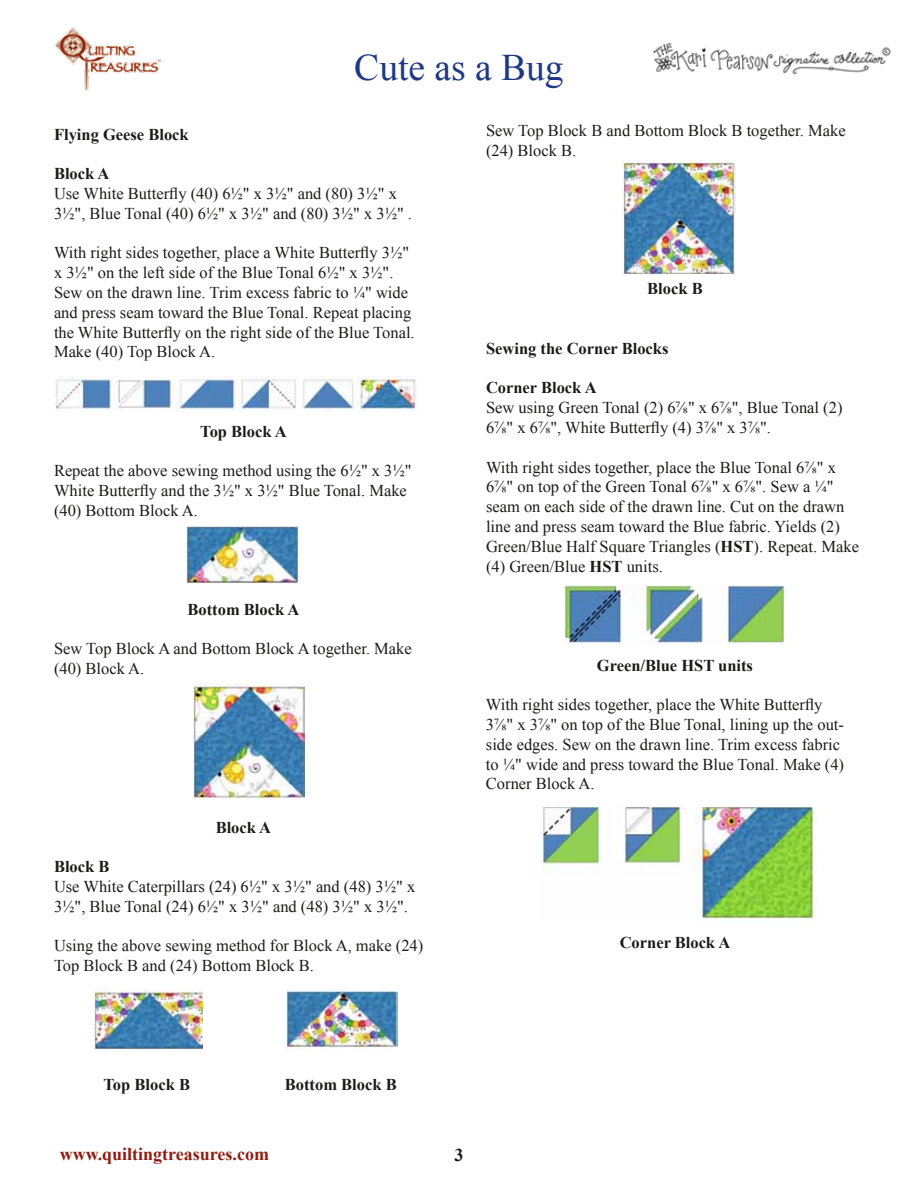
<style>
.page{position:relative;width:918px;height:1188px;background:#fff}
.page>*{position:absolute;margin:0;border:0;box-sizing:border-box;transform-origin:0 0}
.t1{font:37.5px "Times New Roman";color:#1e3883}
.t2{font:700 18px "Times New Roman";color:#8f1c12}
.t3{font:700 18px "Times New Roman";color:#1c1b1a}
.t4{font:16.5px/19.8px "Times New Roman";color:#1c1b1a}
.t5{font:700 16.5px "Times New Roman";color:#1c1b1a}
.s1{font-weight:700}
</style>
<div class="page">
<img style="left:54px;top:27px;width:106px;height:64px">
<img style="left:55px;top:377px;width:362px;height:34px">
<img style="left:187px;top:526px;width:112px;height:58px">
<img style="left:192px;top:684px;width:112px;height:114px">
<img style="left:93px;top:990px;width:109px;height:61px">
<img style="left:286px;top:989px;width:111px;height:60px">
<img style="left:622px;top:161px;width:113px;height:113px">
<img style="left:565px;top:586px;width:220px;height:57px">
<img style="left:540px;top:807px;width:277px;height:115px">
<img style="left:653px;top:42px;width:238px;height:33px">
<h1 class="t1" style="left:354px;top:42px;width:211px">Cute as a Bug</h1>
<p class="t5" style="left:54px;top:123px;width:136px">Flying Geese Block</p>
<p class="t5" style="left:54px;top:162px;width:57px">Block A</p>
<p class="t4" style="left:54px;top:183px;width:360px">Use White Butterfly (40) 6½" x 3½" and (80) 3½" x<br>3½", Blue Tonal (40) 6½" x 3½" and (80) 3½" x 3½" .</p>
<p class="t4" style="left:54px;top:243px;width:362px">With right sides together, place a White Butterfly 3½" x 3½" on the left side of the Blue Tonal 6½" x 3½".<br>Sew on the drawn line. Trim excess fabric to ¼" wide and press seam toward the Blue Tonal. Repeat placing the White Butterfly on the right side of the Blue Tonal.<br>Make (40) Top Block A.</p>
<p class="t5" style="left:200px;top:420px;width:88px">Top Block A</p>
<p class="t4" style="left:54px;top:461px;width:359px">Repeat the above sewing method using the 6½" x 3½"<br>White Butterfly and the 3½" x 3½" Blue Tonal. Make (40) Bottom Block A.</p>
<p class="t5" style="left:188px;top:598px;width:113px">Bottom Block A</p>
<p class="t4" style="left:54px;top:639px;width:359px">Sew Top Block A and Bottom Block A together. Make (40) Block A.</p>
<p class="t5" style="left:216px;top:816px;width:57px">Block A</p>
<p class="t5" style="left:54px;top:855px;width:57px">Block B</p>
<p class="t4" style="left:54px;top:876px;width:363px">Use White Caterpillars (24) 6½" x 3½" and (48) 3½" x<br>3½", Blue Tonal (24) 6½" x 3½" and (48) 3½" x 3½".</p>
<p class="t4" style="left:54px;top:936px;width:371px">Using the above sewing method for Block A, make (24)<br>Top Block B and (24) Bottom Block B.</p>
<p class="t4" style="left:486px;top:120px;width:361px">Sew Top Block B and Bottom Block B together. Make (24) Block B.</p>
<p class="t5" style="left:647px;top:277px;width:57px">Block B</p>
<p class="t5" style="left:486px;top:337px;width:184px">Sewing the Corner Blocks</p>
<p class="t5" style="left:486px;top:376px;width:112px">Corner Block A</p>
<p class="t4" style="left:486px;top:397px;width:358px">Sew using Green Tonal (2) 6⅞" x 6⅞", Blue Tonal (2)<br>6⅞" x 6⅞", White Butterfly (4) 3⅞" x 3⅞".</p>
<p class="t4" style="left:486px;top:457px;width:375px">With right sides together, place the Blue Tonal 6⅞" x 6⅞" on top of the Green Tonal 6⅞" x 6⅞". Sew a ¼" seam on each side of the drawn line. Cut on the drawn line and press seam toward the Blue fabric. Yields (2)<br>Green/Blue Half Square Triangles (<span class="s1">HST</span>). Repeat. Make (4) Green/Blue <span class="s1">HST</span> units.</p>
<p class="t5" style="left:597px;top:654px;width:158px">Green/Blue HST units</p>
<p class="t4" style="left:486px;top:694px;width:360px">With right sides together, place the White Butterfly 3⅞" x 3⅞" on top of the Blue Tonal, lining up the out&shy;side edges. Sew on the drawn line. Trim excess fabric to ¼" wide and press toward the Blue Tonal. Make (4)<br>Corner Block A.</p>
<p class="t5" style="left:620px;top:931px;width:112px">Corner Block A</p>
<p class="t5" style="left:104px;top:1073px;width:88px">Top Block B</p>
<p class="t5" style="left:285px;top:1073px;width:113px">Bottom Block B</p>
<p class="t2" style="left:60px;top:1141px;width:211px">www.quiltingtreasures.com</p>
<p class="t3" style="left:454px;top:1142px;width:10px">3</p>
</div>
